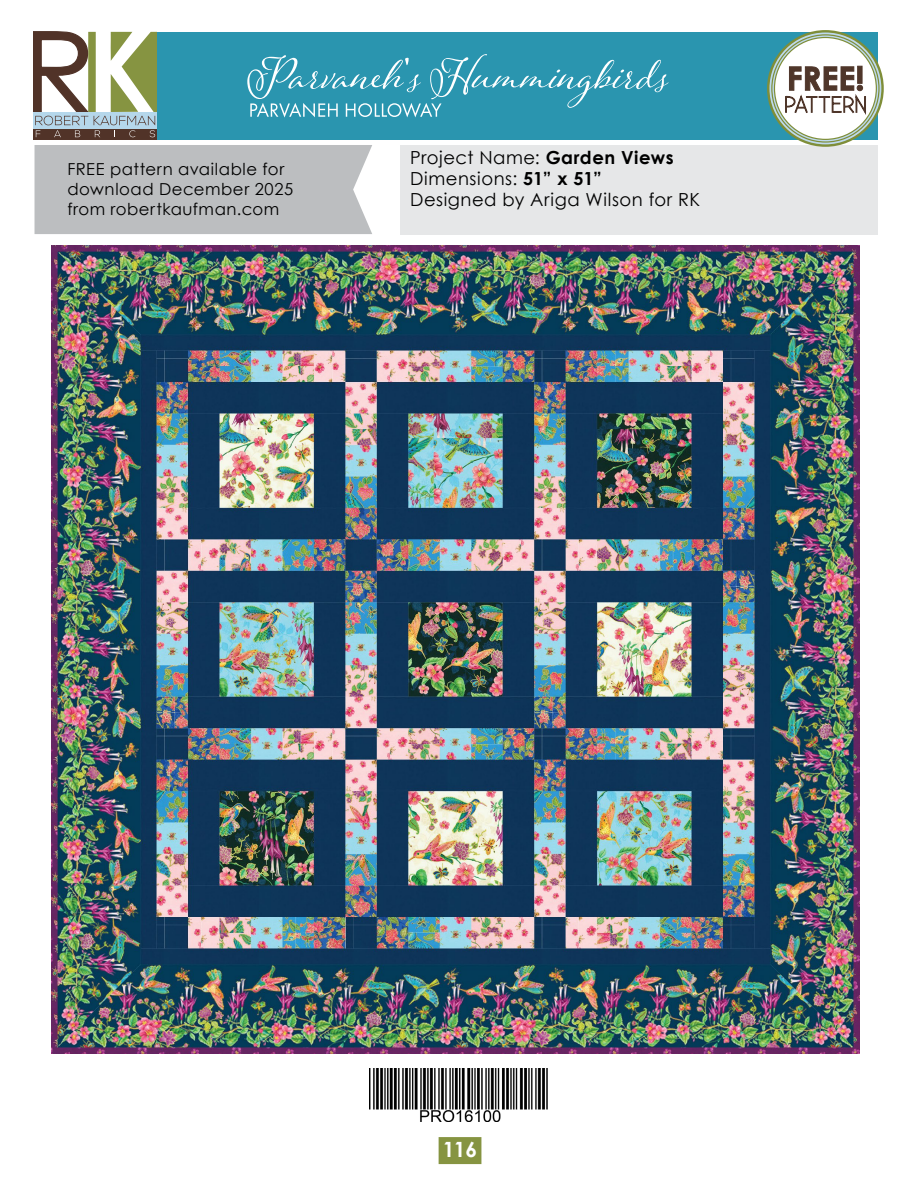
<style>
.page{position:relative;width:918px;height:1188px;background:#fff}
.page>*{position:absolute;margin:0;border:0;box-sizing:border-box;transform-origin:0 0}
.t1{font:700 21px "Century Gothic";color:#fff}
.t2{font:18px/21px "Century Gothic";letter-spacing:.03em;color:#000}
.t3{font:16.5px/19.8px "Century Gothic";letter-spacing:.03em;color:#000}
.s1{font-weight:700}
</style>
<div class="page">
<div style="left:439px;top:1137px;width:42px;height:27px;background:#869441"></div>
<img style="left:369px;top:1068px;width:179px;height:54px">
<img style="left:51px;top:245px;width:809px;height:809px">
<div style="left:35px;top:145px;width:337px;height:89px;background:#bcbec0"></div>
<div style="left:400px;top:145px;width:478px;height:89px;background:#e6e7e8"></div>
<div style="left:153px;top:32px;width:725px;height:107px;background:#2a95af"></div>
<svg style="left:34px;top:32px;width:123px;height:107px"></svg>
<svg style="left:768px;top:31px;width:115px;height:115px"></svg>
<div style="left:767px;top:30px;width:117px;height:117px;border:2px solid #7f8e39;border-radius:50%"></div>
<svg style="left:772px;top:35px;width:107px;height:107px"></svg>
<div style="left:774px;top:37px;width:102px;height:102px;background:#fff;border-radius:50%"></div>
<svg style="left:785px;top:66px;width:81px;height:49px"></svg>
<svg style="left:247px;top:54px;width:422px;height:64px"></svg>
<p class="t3" style="left:67px;top:159px;width:227px">FREE pattern available for download December 2025 from robertkaufman.com</p>
<p class="t2" style="left:410px;top:147px;width:292px">Project Name: <span class="s1">Garden Views<br></span>Dimensions: <span class="s1">51” x 51”<br></span>Designed by Ariga Wilson for RK</p>
<p class="t1" style="left:443px;top:1134px;width:36px">116</p>
</div>
